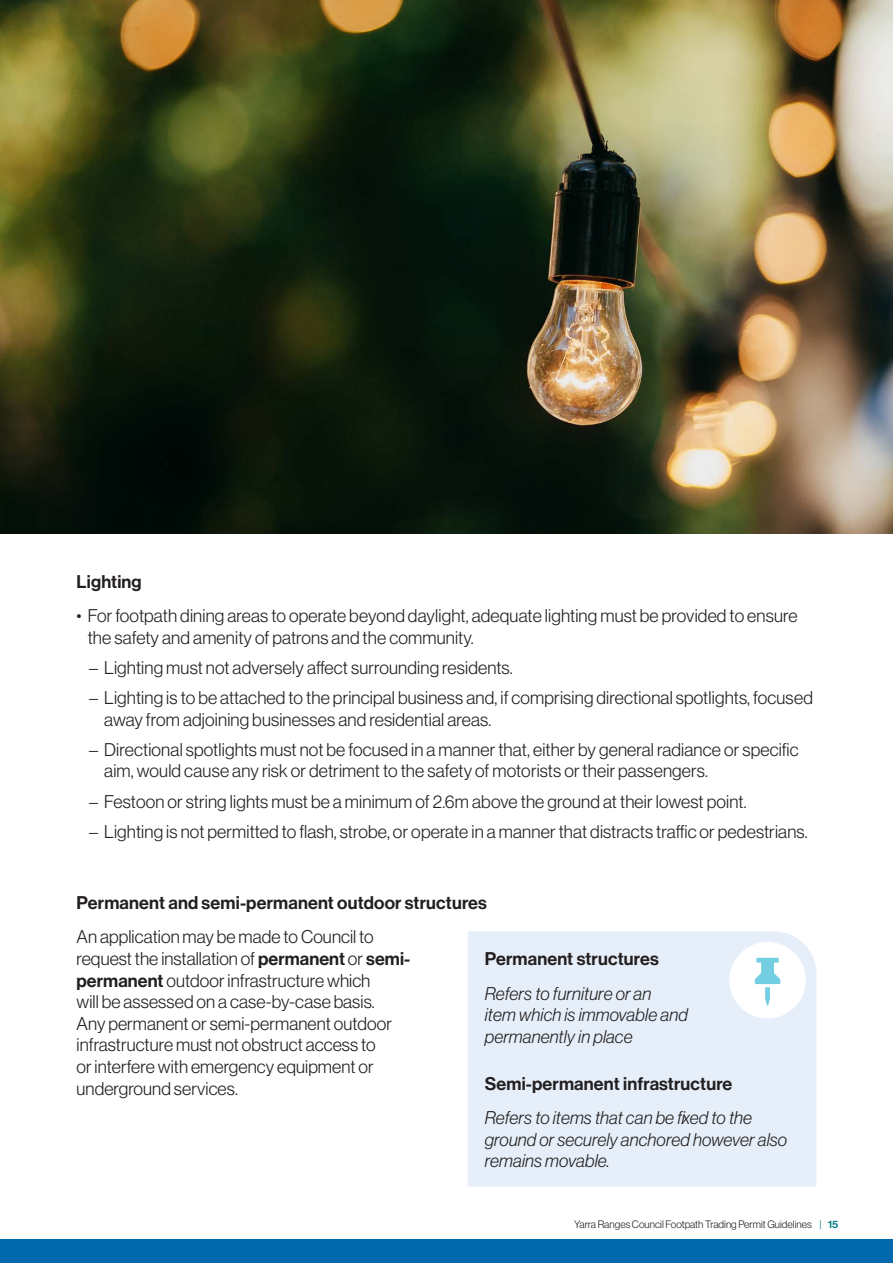
<style>
.page{position:relative;width:893px;height:1263px;background:#fff}
.page>*{position:absolute;margin:0;border:0;box-sizing:border-box;transform-origin:0 0}
.t1{font:18px/21.6px "N Haas Grotesk DS Pro 45 Lt";letter-spacing:.01em;color:#231f20}
.t2{font:18px/21.6px "N Haas Grotesk DS Pro 46 Lt It";letter-spacing:.01em;color:#231f20}
.t3{font:18px "N Haas Grotesk DS Pro 65 Md";letter-spacing:.01em;color:#231f20}
.t4{font:10.5px "N Haas Grotesk DS Pro 45 Lt";color:#231f20}
.s1{font-family:"N Haas Grotesk DS Pro 65 Md"}
.s2{color:#007c85}
.s3{font-family:"N Haas Grotesk DS Pro 65 Md";color:#007c85}
</style>
<div class="page">
<div style="left:0;top:1239px;width:893px;height:24px;background:#0068ac"></div>
<div style="left:468px;top:931px;width:348px;height:255px;background:#e6eff9"></div>
<div style="left:729px;top:942px;width:77px;height:76px;background:#fff;border-radius:50%"></div>
<svg style="left:755px;top:958px;width:25px;height:47px"></svg>
<img style="left:0;top:0;width:893px;height:534px">
<p class="t3" style="left:77px;top:571px;width:67px">Lighting</p>
<p class="t1" style="left:88px;top:605px;width:711px;text-indent:-11px">• For footpath dining areas to operate beyond daylight, adequate lighting must be provided to ensure the safety and amenity of patrons and the community.</p>
<p class="t1" style="left:89px;top:657px;width:425px">– Lighting must not adversely affect surrounding residents.</p>
<p class="t1" style="left:104px;top:687px;width:710px;text-indent:-15px">– Lighting is to be attached to the principal business and, if comprising directional spotlights, focused away from adjoining businesses and residential areas.</p>
<p class="t1" style="left:104px;top:739px;width:696px;text-indent:-15px">– Directional spotlights must not be focused in a manner that, either by general radiance or specific aim, would cause any risk or detriment to the safety of motorists or their passengers.</p>
<p class="t1" style="left:89px;top:790px;width:659px">– Festoon or string lights must be a minimum of 2.6m above the ground at their lowest point.</p>
<p class="t1" style="left:89px;top:820px;width:720px">– Lighting is not permitted to flash, strobe, or operate in a manner that distracts traffic or pedestrians.</p>
<p class="t3" style="left:77px;top:892px;width:412px">Permanent and semi-permanent outdoor structures</p>
<p class="t1" style="left:77px;top:926px;width:335px">An application may be made to Council to request the installation of <span class="s1">permanent</span> or <span class="s1">semi&shy;permanent</span> outdoor infrastructure which<br>will be assessed on a case-by-case basis.<br>Any permanent or semi-permanent outdoor infrastructure must not obstruct access to<br>or interfere with emergency equipment or underground services.</p>
<p class="t3" style="left:485px;top:948px;width:175px">Permanent structures</p>
<p class="t2" style="left:485px;top:982px;width:204px">Refers to furniture or an<br>item which is immovable and permanently in place</p>
<p class="t3" style="left:485px;top:1073px;width:249px">Semi-permanent infrastructure</p>
<p class="t2" style="left:485px;top:1107px;width:304px">Refers to items that can be fixed to the ground or securely anchored however also remains movable.</p>
<p class="t4" style="left:574px;top:1218px;width:266px">Yarra Ranges Council Footpath Trading Permit Guidelines <span class="s2">|</span> <span class="s3">15</span></p>
</div>
